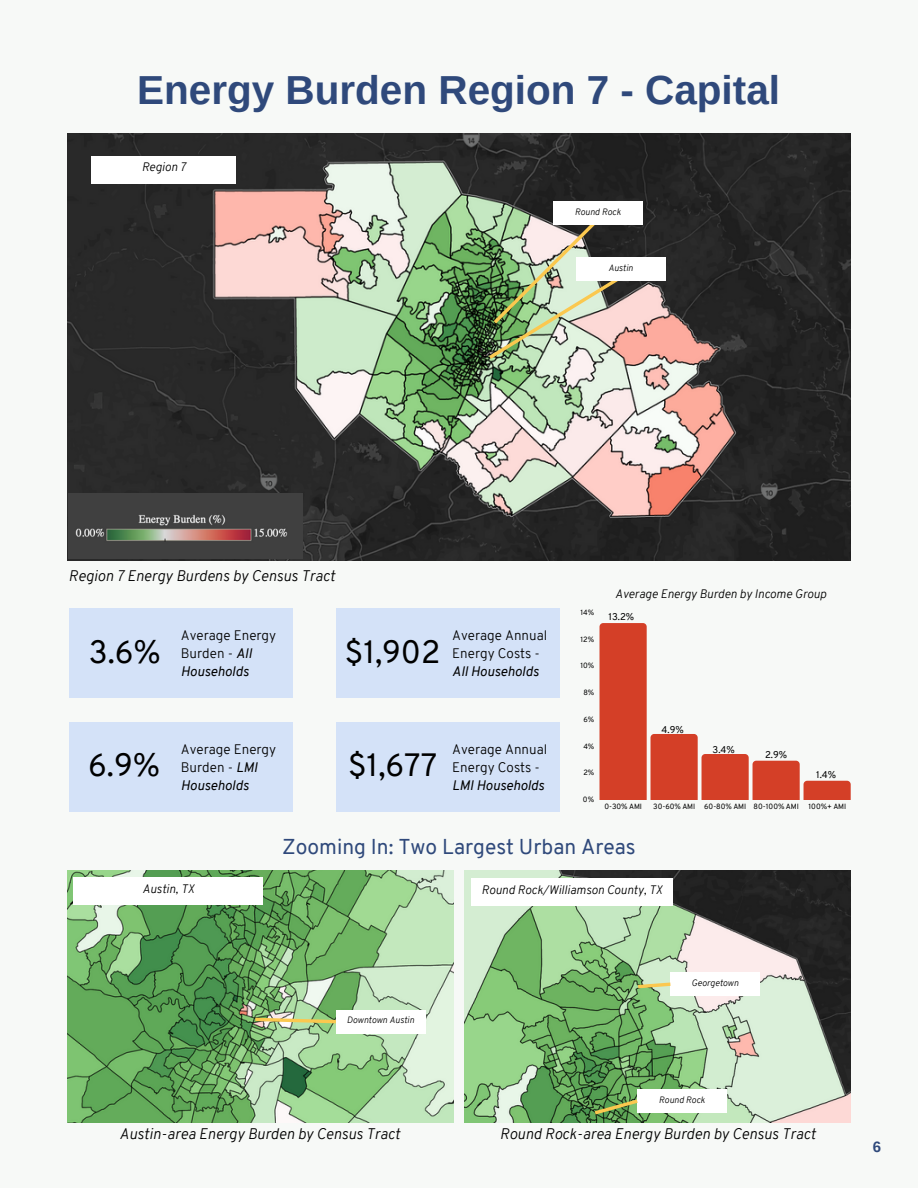
<style>
.page{position:relative;width:918px;height:1188px;background:#f7f9f7}
.page>*{position:absolute;margin:0;border:0;box-sizing:border-box;transform-origin:0 0}
.t1{font:700 40.5px "Arimo";color:#2f497b}
.t2{font:31.5px "Overpass";color:#000}
.t3{font:21px "Overpass";color:#2f497b}
.t4{font:italic 300 15px "Overpass";color:#000}
.t5{font:700 15px "Arimo";color:#2f497b}
.t6{font:300 13.5px/18px "Overpass";color:#000}
.t7{font:italic 300 12px "Overpass";color:#000}
.t8{font:9.6px "Overpass";color:#000}
.t9{font:italic 300 9px "Overpass";color:#000}
.t10{font:7.35px "Overpass";color:#000}
.s1{font-weight:400;font-style:italic}
</style>
<div class="page">
<img style="left:68px;top:870px;width:385px;height:252px">
<img style="left:465px;top:870px;width:386px;height:252px">
<img style="left:68px;top:133px;width:783px;height:428px">
<img style="left:69px;top:494px;width:234px;height:65px">
<div style="left:74px;top:877px;width:189px;height:27px;background:#fff"></div>
<div style="left:471px;top:878px;width:202px;height:28px;background:#fff"></div>
<div style="left:92px;top:156px;width:144px;height:27px;background:#fff"></div>
<div style="left:69px;top:608px;width:224px;height:90px;background:#d4e2f8"></div>
<div style="left:69px;top:722px;width:224px;height:90px;background:#d4e2f8"></div>
<div style="left:336px;top:608px;width:224px;height:90px;background:#d4e2f8"></div>
<div style="left:336px;top:722px;width:224px;height:90px;background:#d4e2f8"></div>
<svg style="left:600px;top:623px;width:251px;height:176px"></svg>
<div style="left:670px;top:972px;width:90px;height:24px;background:#fff"></div>
<div style="left:637px;top:1089px;width:90px;height:24px;background:#fff"></div>
<svg style="left:591px;top:1097px;width:50px;height:20px"></svg>
<svg style="left:635px;top:981px;width:36px;height:9px"></svg>
<div style="left:336px;top:1010px;width:89px;height:23px;background:#fff"></div>
<svg style="left:252px;top:1016px;width:84px;height:9px"></svg>
<div style="left:576px;top:258px;width:89px;height:23px;background:#fff"></div>
<svg style="left:485px;top:215px;width:142px;height:147px;background:#a7b297"></svg>
<div style="left:553px;top:201px;width:90px;height:24px;background:#fff"></div>
<p class="t1" style="left:137px;top:68px;width:644px">Energy Burden Region 7 - Capital</p>
<p class="t7" style="left:142px;top:162px;width:46px">Region 7</p>
<p class="t9" style="left:575px;top:208px;width:48px">Round Rock</p>
<p class="t9" style="left:608px;top:264px;width:26px">Austin</p>
<p class="t4" style="left:69px;top:569px;width:268px">Region 7 Energy Burdens by Census Tract</p>
<p class="t10" style="left:581px;top:609px;width:15px">14%</p>
<p class="t7" style="left:615px;top:589px;width:213px">Average Energy Burden by Income Group</p>
<p class="t8" style="left:609px;top:613px;width:27px">13.2%</p>
<p class="t2" style="left:89px;top:640px;width:74px">3.6%</p>
<p class="t6" style="left:181px;top:628px;width:97px">Average Energy<br>Burden - <span class="s1">All<br>Households</span></p>
<p class="t2" style="left:345px;top:640px;width:97px">$1,902</p>
<p class="t6" style="left:452px;top:628px;width:97px">Average Annual<br>Energy Costs -<br><span class="s1">All Households</span></p>
<p class="t10" style="left:580px;top:636px;width:15px">12%</p>
<p class="t10" style="left:580px;top:663px;width:15px">10%</p>
<p class="t10" style="left:583px;top:690px;width:12px">8%</p>
<p class="t10" style="left:583px;top:716px;width:12px">6%</p>
<p class="t8" style="left:662px;top:726px;width:24px">4.9%</p>
<p class="t2" style="left:88px;top:753px;width:74px">6.9%</p>
<p class="t6" style="left:181px;top:742px;width:97px">Average Energy<br>Burden - <span class="s1">LMI<br>Households</span></p>
<p class="t2" style="left:348px;top:753px;width:91px">$1,677</p>
<p class="t6" style="left:452px;top:742px;width:97px">Average Annual<br>Energy Costs -<br><span class="s1">LMI Households</span></p>
<p class="t10" style="left:583px;top:743px;width:13px">4%</p>
<p class="t10" style="left:583px;top:770px;width:12px">2%</p>
<p class="t8" style="left:713px;top:745px;width:24px">3.4%</p>
<p class="t8" style="left:765px;top:751px;width:24px">2.9%</p>
<p class="t8" style="left:816px;top:771px;width:22px">1.4%</p>
<p class="t10" style="left:583px;top:797px;width:13px">0%</p>
<p class="t10" style="left:604px;top:803px;width:39px">0-30% AMI</p>
<p class="t10" style="left:653px;top:803px;width:44px">30-60% AMI</p>
<p class="t10" style="left:704px;top:803px;width:44px">60-80% AMI</p>
<p class="t10" style="left:754px;top:803px;width:47px">80-100% AMI</p>
<p class="t10" style="left:809px;top:803px;width:39px">100%+ AMI</p>
<p class="t3" style="left:282px;top:838px;width:355px">Zooming In: Two Largest Urban Areas</p>
<p class="t7" style="left:143px;top:884px;width:53px">Austin, TX</p>
<p class="t7" style="left:482px;top:885px;width:182px">Round Rock/Williamson County, TX</p>
<p class="t9" style="left:347px;top:1017px;width:69px">Downtown Austin</p>
<p class="t9" style="left:692px;top:979px;width:48px">Georgetown</p>
<p class="t9" style="left:659px;top:1096px;width:48px">Round Rock</p>
<p class="t4" style="left:120px;top:1128px;width:282px">Austin-area Energy Burden by Census Tract</p>
<p class="t4" style="left:500px;top:1128px;width:317px">Round Rock-area Energy Burden by Census Tract</p>
<p class="t5" style="left:873px;top:1138px;width:10px">6</p>
</div>
